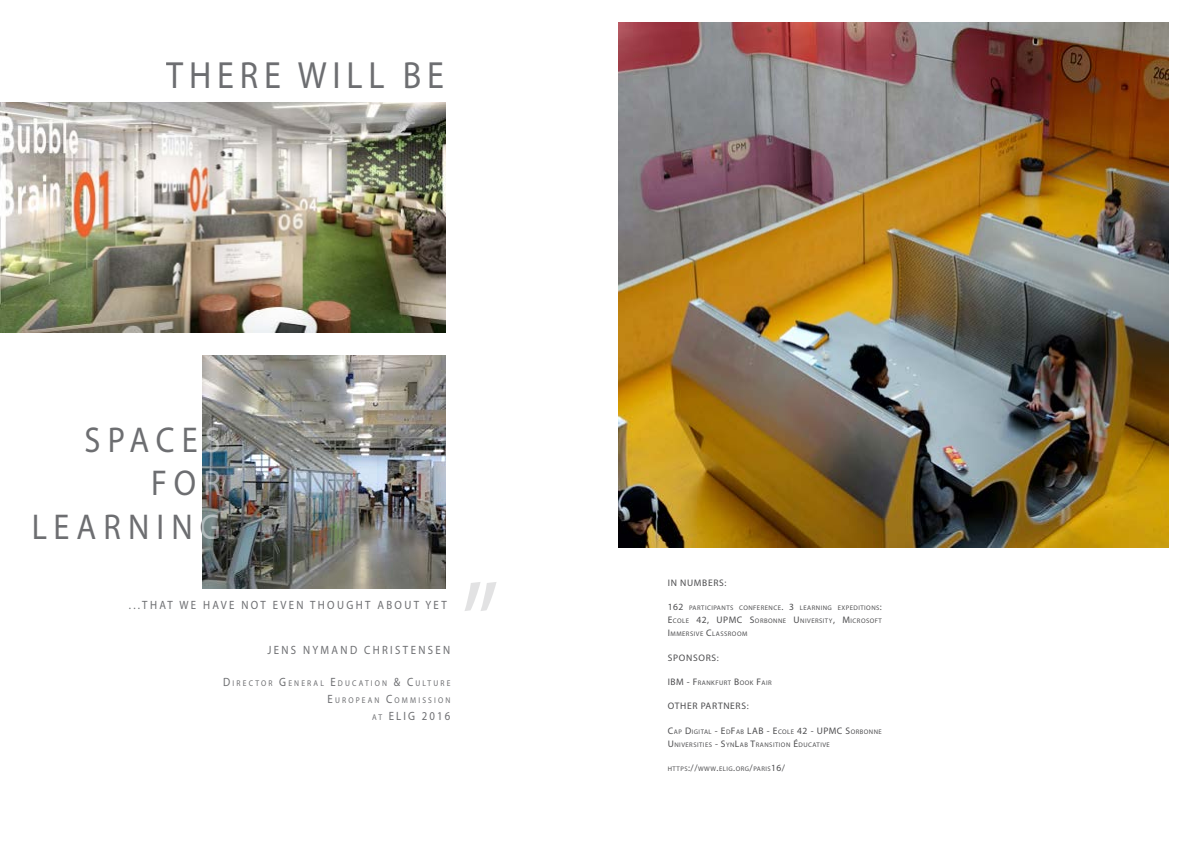
<style>
.page{position:relative;width:1191px;height:842px;background:#fff}
.page>*{position:absolute;margin:0;border:0;box-sizing:border-box;transform-origin:0 0}
.t1{font:120px "Myriad Pro";color:#6d6e71;scale:.9 1}
.t2{font:38px "Myriad Pro";letter-spacing:.17em;color:#6d6e71;scale:.9 1}
.t3{font:36px/43.2px "Myriad Pro";letter-spacing:.22em;color:#6d6e71;text-align:right;scale:.9 1}
.t4{font:12px "Myriad Pro";letter-spacing:.22em;color:#6d6e71;scale:.9 1}
.t5{font:12px "Myriad Pro";color:#6d6e71;scale:.9 1}
.t6{font:9.5px "Myriad Pro";letter-spacing:.05em;color:#4d4d4f}
.t7{font:9.5px "Myriad Pro";letter-spacing:.07em;color:#4d4d4f}
.t8{font:8.4px/17.2px "Myriad Pro";letter-spacing:.285em;color:#6d6e71;text-align:right;scale:.9 1}
.t9{font:6.7px "Myriad Pro";letter-spacing:.07em;color:#4d4d4f}
.s1{font-size:12px}
.s2{font-size:8.4px}
.s3{font-size:9.5px}
.s4{font-size:6.7px}
</style>
<div class="page">
<img style="left:618px;top:23px;width:550px;height:524px">
<img style="left:0;top:103px;width:445px;height:229px">
<img style="left:203px;top:356px;width:242px;height:232px">
<h2 class="t2" style="left:166px;top:52px;width:310px">THERE WILL BE</h2>
<h3 class="t3" style="left:31px;top:418px;width:212px">SPACES<br>FOR<br>LEARNING</h3>
<h3 class="t4" style="left:129px;top:598px;width:355px">...THAT WE HAVE NOT EVEN THOUGHT ABOUT YET</h3>
<h3 class="t4" style="left:267px;top:643px;width:205px">JENS NYMAND CHRISTENSEN</h3>
<p class="t8" style="left:223px;top:674px;width:254px"><span class="s1">D</span> IRECTOR <span class="s1">G</span> ENERAL <span class="s1">E</span> DU CATION <span class="s1">&amp; C</span>U LTU RE<br><span class="s1">E</span> U ROPEAN <span class="s1">C</span>OMMISSION</p>
<h3 class="t5" style="left:372px;top:709px;width:27px"><span class="s2">AT</span> ELIG</h3>
<h3 class="t5" style="left:422px;top:709px;width:33px">2016</h3>
<h1 class="t1" style="left:461px;top:550px;width:44px">”</h1>
<h3 class="t7" style="left:668px;top:577px;width:60px">IN NUMBERS:</h3>
<p class="t9" style="left:668px;top:604px;width:216px"><span class="s3">162</span> PARTICIPANTS CONFERENCE<span class="s3">. 3</span> LEARNING EXPEDITIONS<span class="s3">:</span></p>
<h3 class="t6" style="left:668px;top:614px;width:63px">E<span class="s4">COLE</span> 42, UPMC</h3>
<p class="t9" style="left:749px;top:617px;width:134px"><span class="s3">S</span>ORBONNE <span class="s3">U</span>NIVERSITY<span class="s3">, M</span> ICROSOFT</p>
<p class="t9" style="left:668px;top:630px;width:81px"><span class="s3">I</span> MMERSIVE <span class="s3">C</span>LASSROOM</p>
<h3 class="t7" style="left:668px;top:651px;width:52px">SPONSORS:</h3>
<p class="t9" style="left:668px;top:678px;width:105px"><span class="s3">IBM - F</span> RANKFURT <span class="s3">B</span>OOK <span class="s3">F</span>AIR</p>
<h3 class="t7" style="left:668px;top:700px;width:82px">OTHER PARTNERS:</h3>
<h3 class="t6" style="left:668px;top:724px;width:163px">C<span class="s4">AP</span> D <span class="s4">IGITAL</span> - E<span class="s4">D</span>F<span class="s4">AB</span> LAB - E<span class="s4">COLE</span> 42 - UPMC</h3>
<p class="t9" style="left:845px;top:727px;width:38px"><span class="s3">S</span>ORBONNE</p>
<p class="t9" style="left:668px;top:740px;width:164px"><span class="s3">U</span>NIVERSITIES <span class="s3">- S</span>YN<span class="s3">L</span>AB <span class="s3">T</span>RANSITION <span class="s3">É</span>DUCATIVE</p>
<p class="t9" style="left:668px;top:764px;width:38px">HTTPS<span class="s3">://</span>WWW</p>
<p class="t9" style="left:716px;top:764px;width:70px"><span class="s3">.</span>ELIG<span class="s3">.</span>ORG<span class="s3">/</span>PARIS<span class="s3">16/</span></p>
</div>
